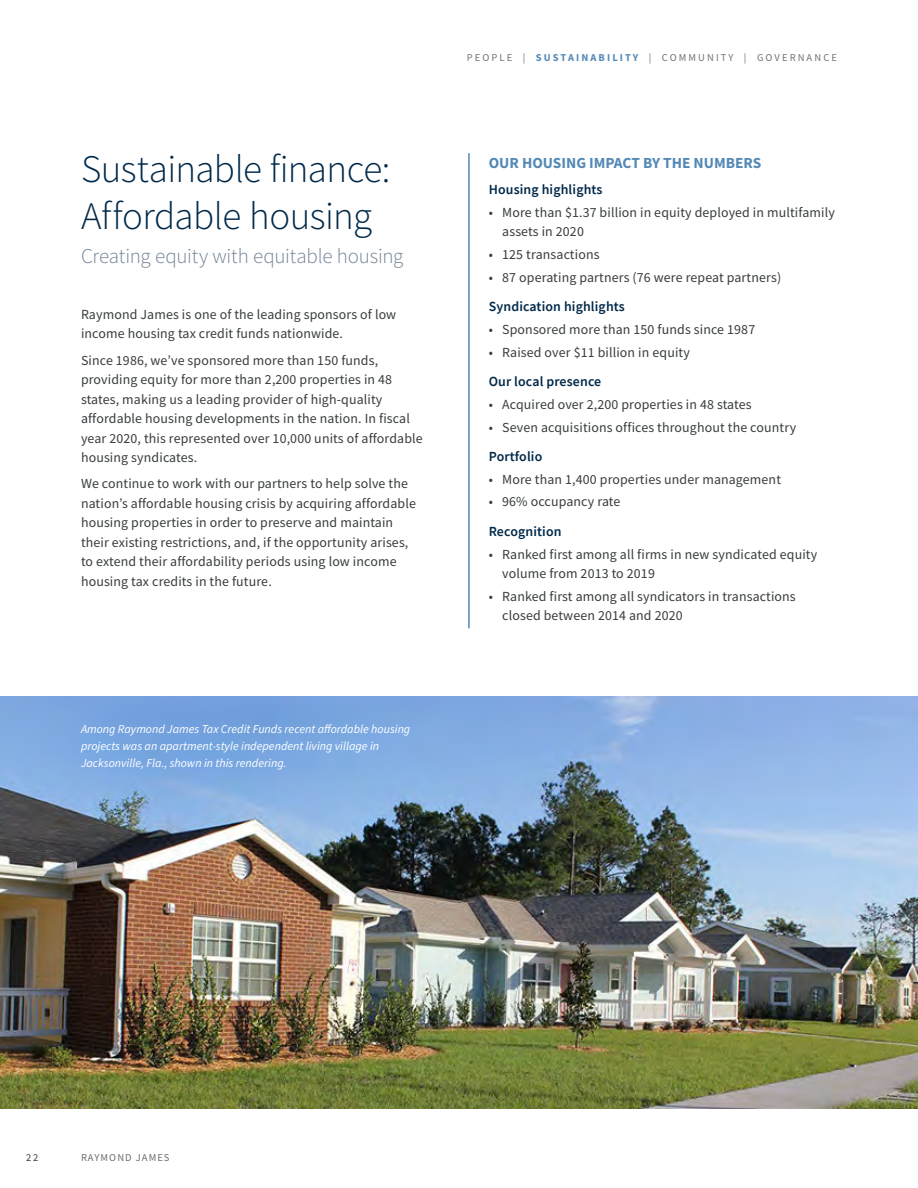
<style>
.page{position:relative;width:918px;height:1188px;background:#fff}
.page>*{position:absolute;margin:0;border:0;box-sizing:border-box;transform-origin:0 0}
.Body_Copy_-_Left_Ali{font:300 39px/46.5px "Source Sans Pro";letter-spacing:-.015em;color:#002949}
.Intro_paragraph{font:300 21px "Source Sans Pro";letter-spacing:-.01em;color:#728295}
.Callout_-_header{font:700 15.3px "Source Sans Pro";color:#5489b6}
.Body_Copy_-_Left_Ali-2{font:13.8px/19.5px "Source Sans Pro";letter-spacing:.01em;color:#383c3e}
.Callout_-_Body{font:600 13.8px "Source Sans Pro";letter-spacing:.01em;color:#002949}
.Photo_Caption{font:italic 12px/17.2px "Source Sans Pro";color:#fff}
.t1{font:10.5px "Source Sans Pro";letter-spacing:.2em;color:#6f7274}
.t2{font:10.5px "Source Sans Pro";letter-spacing:.1em;color:#6a6d6e}
.t3{font:10.5px "Source Sans Pro";color:#383c3e}
.s1{font-weight:700;color:#5489b6}
</style>
<div class="page">
<hr style="left:468px;top:153px;width:2px;height:475px;background:#5489b6">
<img style="left:0;top:697px;width:918px;height:411px">
<p class="Body_Copy_-_Left_Ali" style="left:81px;top:146px;width:311px">Sustainable finance:<br>Affordable housing</p>
<p class="Intro_paragraph" style="left:81px;top:243px;width:324px">Creating equity with equitable housing</p>
<p class="Body_Copy_-_Left_Ali-2" style="left:81px;top:305px;width:317px">Raymond James is one of the leading sponsors of low income housing tax credit funds nationwide.</p>
<p class="Body_Copy_-_Left_Ali-2" style="left:81px;top:350px;width:343px">Since 1986, we’ve sponsored more than 150 funds, providing equity for more than 2,200 properties in 48 states, making us a leading provider of high-quality affordable housing developments in the nation. In fiscal year 2020, this represented over 10,000 units of affordable housing syndicates.</p>
<p class="Body_Copy_-_Left_Ali-2" style="left:81px;top:474px;width:336px">We continue to work with our partners to help solve the nation’s affordable housing crisis by acquiring affordable housing properties in order to preserve and maintain their existing restrictions, and, if the opportunity arises, to extend their affordability periods using low income housing tax credits in the future.</p>
<p class="Photo_Caption" style="left:81px;top:720px;width:331px">Among Raymond James Tax Credit Funds recent affordable housing projects was an apartment-style independent living village in<br>Jacksonville, Fla., shown in this rendering.</p>
<p class="t1" style="left:467px;top:51px;width:372px">PEOPLE | <span class="s1">SUSTAINABILITY</span> | COMMUNITY | GOVERNANCE</p>
<p class="Callout_-_header" style="left:489px;top:152px;width:274px">OUR HOUSING IMPACT BY THE NUMBERS</p>
<p class="Callout_-_Body" style="left:489px;top:180px;width:115px">Housing highlights</p>
<p class="Body_Copy_-_Left_Ali-2" style="left:502px;top:202px;width:334px;text-indent:-14px">• More than $1.37 billion in equity deployed in multifamily assets in 2020</p>
<p class="Body_Copy_-_Left_Ali-2" style="left:489px;top:244px;width:112px">• 125 transactions</p>
<p class="Body_Copy_-_Left_Ali-2" style="left:489px;top:267px;width:294px">• 87 operating partners (76 were repeat partners)</p>
<p class="Callout_-_Body" style="left:489px;top:297px;width:138px">Syndication highlights</p>
<p class="Body_Copy_-_Left_Ali-2" style="left:489px;top:319px;width:268px">• Sponsored more than 150 funds since 1987</p>
<p class="Body_Copy_-_Left_Ali-2" style="left:489px;top:342px;width:203px">• Raised over $11 billion in equity</p>
<p class="Callout_-_Body" style="left:489px;top:372px;width:114px">Our local presence</p>
<p class="Body_Copy_-_Left_Ali-2" style="left:489px;top:394px;width:264px">• Acquired over 2,200 properties in 48 states</p>
<p class="Body_Copy_-_Left_Ali-2" style="left:489px;top:417px;width:309px">• Seven acquisitions offices throughout the country</p>
<p class="Callout_-_Body" style="left:489px;top:447px;width:55px">Portfolio</p>
<p class="Body_Copy_-_Left_Ali-2" style="left:489px;top:469px;width:294px">• More than 1,400 properties under management</p>
<p class="Body_Copy_-_Left_Ali-2" style="left:489px;top:492px;width:133px">• 96% occupancy rate</p>
<p class="Callout_-_Body" style="left:489px;top:522px;width:74px">Recognition</p>
<p class="Body_Copy_-_Left_Ali-2" style="left:502px;top:544px;width:317px;text-indent:-14px">• Ranked first among all firms in new syndicated equity volume from 2013 to 2019</p>
<p class="Body_Copy_-_Left_Ali-2" style="left:502px;top:587px;width:295px;text-indent:-14px">• Ranked first among all syndicators in transactions closed between 2014 and 2020</p>
<p class="t3" style="left:26px;top:1151px;width:14px">22</p>
<p class="t2" style="left:81px;top:1151px;width:90px">RAYMOND JAMES</p>
</div>
